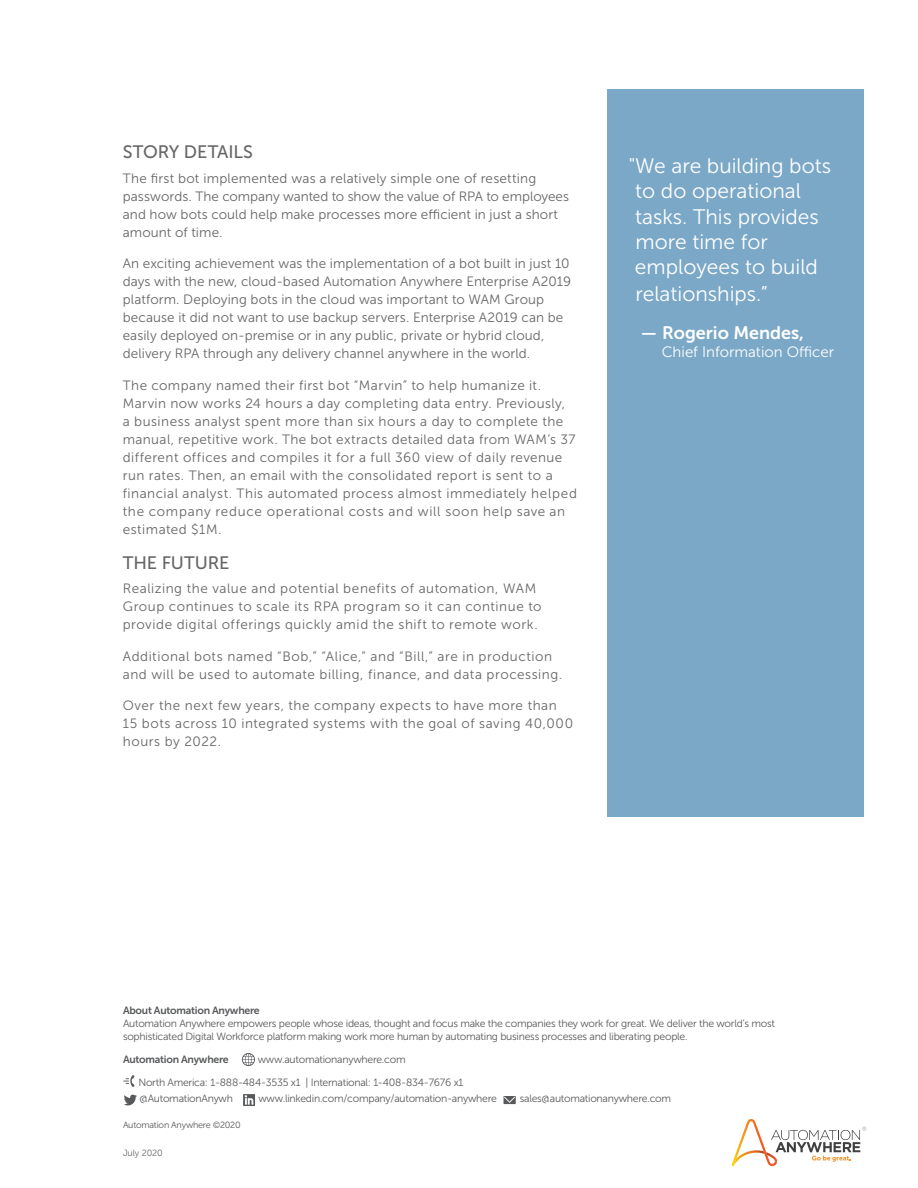
<style>
.page{position:relative;width:918px;height:1188px;background:#fff}
.page>*{position:absolute;margin:0;border:0;box-sizing:border-box;transform-origin:0 0}
.t1{font:21px/25.5px "Museo Sans 300";color:#fff}
.t2{font:18px "Museo Sans 500";letter-spacing:-.005em;color:#666}
.t3{font:18px "Museo Sans 700";color:#fff}
.t4{font:15px "Museo Sans 300";color:#fff}
.t5{font:13.5px/18px "Museo Sans 300";letter-spacing:.03em;color:#666}
.t6{font:13.5px/18px "Museo Sans 300";letter-spacing:.005em;color:#666}
.t7{font:10.5px/12.6px "Museo Sans 300";letter-spacing:-.025em;color:#58595b}
.t8{font:10.5px "Museo Sans 700";letter-spacing:-.025em;color:#58595b}
.t9{font:9px "Museo Sans 300";letter-spacing:-.025em;color:#58595b}
.t10{font:9px "Museo Sans 300";letter-spacing:-.01em;color:#686868}
</style>
<div class="page">
<svg style="left:732px;top:1119px;width:134px;height:47px"></svg>
<svg style="left:123px;top:1075px;width:12px;height:12px"></svg>
<svg style="left:124px;top:1095px;width:13px;height:10px"></svg>
<svg style="left:243px;top:1094px;width:12px;height:12px"></svg>
<svg style="left:242px;top:1053px;width:13px;height:13px"></svg>
<svg style="left:504px;top:1096px;width:12px;height:8px"></svg>
<div style="left:608px;top:89px;width:256px;height:727px;background:#7ba8c7"></div>
<h2 class="t2" style="left:123px;top:142px;width:132px">STORY DETAILS</h2>
<p class="t6" style="left:123px;top:169px;width:448px">The first bot implemented was a relatively simple one of resetting passwords. The company wanted to show the value of RPA to employees and how bots could help make processes more efficient in just a short amount of time.</p>
<p class="t6" style="left:123px;top:255px;width:450px">An exciting achievement was the implementation of a bot built in just 10 days with the new, cloud-based Automation Anywhere Enterprise A2019 platform. Deploying bots in the cloud was important to WAM Group because it did not want to use backup servers. Enterprise A2019 can be easily deployed on-premise or in any public, private or hybrid cloud, delivery RPA through any delivery channel anywhere in the world.</p>
<p class="t5" style="left:123px;top:376px;width:456px">The company named their first bot “Marvin” to help humanize it.<br>Marvin now works 24 hours a day completing data entry. Previously,<br>a business analyst spent more than six hours a day to complete the manual, repetitive work. The bot extracts detailed data from WAM’s 37 different offices and compiles it for a full 360 view of daily revenue run rates. Then, an email with the consolidated report is sent to a financial analyst. This automated process almost immediately helped the company reduce operational costs and will soon help save an estimated $1M.</p>
<h2 class="t2" style="left:123px;top:553px;width:108px">THE FUTURE</h2>
<p class="t5" style="left:123px;top:580px;width:420px">Realizing the value and potential benefits of automation, WAM<br>Group continues to scale its RPA program so it can continue to provide digital offerings quickly amid the shift to remote work.</p>
<p class="t5" style="left:123px;top:647px;width:441px">Additional bots named “Bob,” “Alice,” and “Bill,” are in production and will be used to automate billing, finance, and data processing.</p>
<p class="t5" style="left:123px;top:697px;width:452px">Over the next few years, the company expects to have more than<br>15 bots across 10 integrated systems with the goal of saving 40,000 hours by 2022.</p>
<h1 class="t1" style="left:629px;top:153px;width:204px">"We are building bots to do operational tasks. This provides more time for employees to build relationships.”</h1>
<h2 class="t3" style="left:641px;top:323px;width:165px">— Rogerio Mendes,</h2>
<p class="t4" style="left:662px;top:344px;width:174px">Chief Information Officer</p>
<p class="t8" style="left:123px;top:1005px;width:138px">About Automation Anywhere</p>
<p class="t7" style="left:123px;top:1017px;width:654px">Automation Anywhere empowers people whose ideas, thought and focus make the companies they work for great. We deliver the world’s most sophisticated Digital Workforce platform making work more human by automating business processes and liberating people.</p>
<p class="t8" style="left:123px;top:1053px;width:107px">Automation Anywhere</p>
<p class="t7" style="left:258px;top:1053px;width:149px">www.automationanywhere.com</p>
<p class="t7" style="left:138px;top:1074px;width:327px;line-height:16.5px">North America: 1-888-484-3535 x1 | International: 1-408-834-7676 x1 @AutomationAnywh</p>
<p class="t7" style="left:258px;top:1093px;width:240px">www.linkedin.com/company/automation-anywhere</p>
<p class="t7" style="left:520px;top:1093px;width:153px">sales@automationanywhere.com</p>
<p class="t9" style="left:123px;top:1121px;width:119px">Automation Anywhere ©2020</p>
<p class="t10" style="left:123px;top:1148px;width:41px">July 2020</p>
</div>
